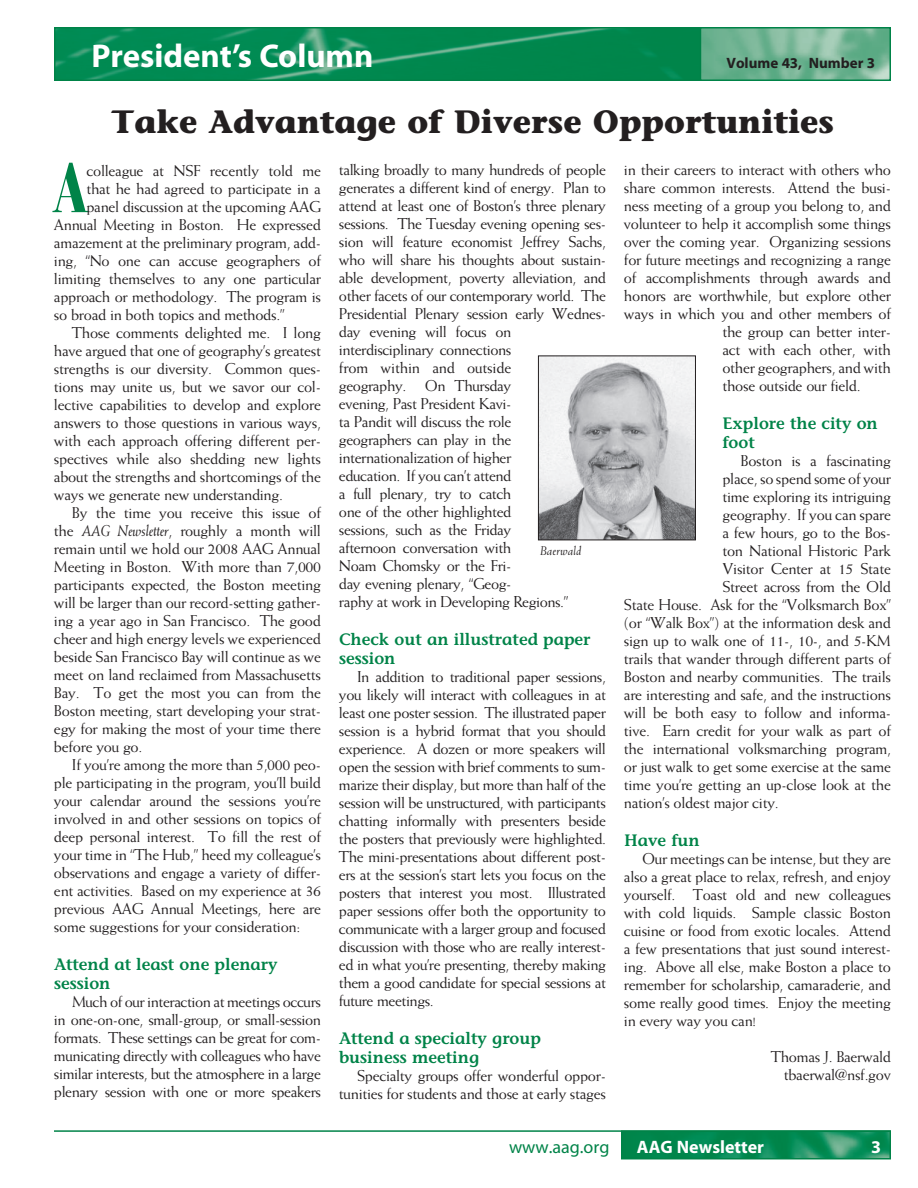
<style>
.page{position:relative;width:918px;height:1188px;background:#fff}
.page>*{position:absolute;margin:0;border:0;box-sizing:border-box;transform-origin:0 0}
.t1{font:700 condensed 70.2px "Bauer Bodoni";color:#008348}
.t2{font:700 33px "Myriad";color:#fff}
.t3{font:700 32.25px "Stone Informal";color:#231f20}
.t4{font:700 18px "Myriad";color:#fff}
.t5{font:18px "Myriad";color:#008348}
.t6{font:600 16.5px/19.5px "Stone Informal";color:#008348}
.t7{font:15.75px/18px "Weiss";letter-spacing:-.02em;color:#231f20;text-align:justify}
.t8{font:700 15px "Myriad";color:#231f20}
.t9{font:italic 12.75px "Weiss";letter-spacing:.01em;color:#231f20}
.s1{font-style:italic}
</style>
<div class="page">
<img style="left:57px;top:30px;width:643px;height:48px">
<div style="left:54px;top:27px;width:837px;height:54px;border:2px solid #008348"></div>
<svg style="left:703px;top:30px;width:185px;height:48px;background:#73b494"></svg>
<div style="left:700px;top:27px;width:191px;height:54px;border:2px solid #008348"></div>
<img style="left:540px;top:358px;width:154px;height:180px">
<div style="left:538px;top:356px;width:158px;height:184px;border:1px solid #231f20"></div>
<img style="left:624px;top:1133px;width:264px;height:23px">
<div style="left:621px;top:1130px;width:270px;height:29px;border:2px solid #008348"></div>
<hr style="left:54px;top:1130px;width:837px;height:2px;background:#008348">
<p class="t2" style="left:91px;top:43px;width:283px">President’s Column</p>
<p class="t8" style="left:726px;top:58px;width:150px">Volume 43, Number 3</p>
<h1 class="t3" style="left:111px;top:109px;width:724px">Take Advantage of Diverse Opportunities</h1>
<p class="t1" style="left:54px;top:161px;width:35px">A</p>
<p class="t7" style="left:86px;top:163px;width:236px">colleague at NSF recently told me</p>
<p class="t7" style="left:86px;top:181px;width:236px">that he had agreed to participate in a</p>
<p class="t7" style="left:86px;top:199px;width:236px">panel discussion at the upcoming AAG</p>
<p class="t7" style="left:54px;top:217px;width:269px">Annual Meeting in Boston. He expressed</p>
<p class="t7" style="left:54px;top:235px;width:269px">amazement at the preliminary program, add-</p>
<p class="t7" style="left:54px;top:253px;width:269px">ing, “No one can accuse geographers of</p>
<p class="t7" style="left:54px;top:271px;width:269px">limiting themselves to any one particular</p>
<p class="t7" style="left:54px;top:289px;width:269px">approach or methodology. The program is</p>
<p class="t7" style="left:54px;top:307px;width:232px">so broad in both topics and methods.”</p>
<p class="t7" style="left:54px;top:325px;width:269px;text-indent:18px">Those comments delighted me. I long have argued that one of geography’s greatest strengths is our diversity. Common ques&shy;tions may unite us, but we savor our col&shy;lective capabilities to develop and explore answers to those questions in various ways, with each approach offering different per&shy;spectives while also shedding new lights about the strengths and shortcomings of the ways we generate new understanding.</p>
<p class="t7" style="left:54px;top:505px;width:269px;text-indent:18px">By the time you receive this issue of the <span class="s1">AAG Newsletter</span>, roughly a month will remain until we hold our 2008 AAG Annual Meeting in Boston. With more than 7,000 participants expected, the Boston meeting will be larger than our record-setting gather&shy;ing a year ago in San Francisco. The good cheer and high energy levels we experienced beside San Francisco Bay will continue as we meet on land reclaimed from Massachusetts Bay. To get the most you can from the Boston meeting, start developing your strat&shy;egy for making the most of your time there before you go.</p>
<p class="t7" style="left:54px;top:757px;width:269px;text-indent:18px">If you’re among the more than 5,000 peo&shy;ple participating in the program, you’ll build your calendar around the sessions you’re involved in and other sessions on topics of deep personal interest. To fill the rest of your time in “The Hub,” heed my colleague’s observations and engage a variety of differ&shy;ent activities. Based on my experience at 36 previous AAG Annual Meetings, here are some suggestions for your consideration:</p>
<h4 class="t6" style="left:54px;top:956px;width:225px">Attend at least one plenary session</h4>
<p class="t7" style="left:54px;top:994px;width:269px;text-indent:18px">Much of our interaction at meetings occurs in one-on-one, small-group, or small-session formats. These settings can be great for com&shy;municating directly with colleagues who have similar interests, but the atmosphere in a large plenary session with one or more speakers</p>
<p class="t7" style="left:339px;top:162px;width:269px;text-align:left">talking broadly to many hundreds of people generates a different kind of energy. Plan to attend at least one of Boston’s three plenary sessions. The Tuesday evening opening ses&shy;sion will feature economist Jeffrey Sachs, who will share his thoughts about sustain&shy;able development, poverty alleviation, and other facets of our contemporary world. The Presidential Plenary session early Wednes&shy;day evening will focus on interdisciplinary connections<br>from within and outside<br>geography. On Thursday<br>evening, Past President Kavi-<br>ta Pandit will discuss the role<br>geographers can play in the internationalization of higher<br>education. If you can’t attend<br>a full plenary, try to catch<br>one of the other highlighted<br>sessions, such as the Friday<br>afternoon conversation with<br>Noam Chomsky or the Fri-<br>day evening plenary, “Geog-<br>raphy at work in Developing Regions.”</p>
<h4 class="t6" style="left:339px;top:631px;width:253px">Check out an illustrated paper session</h4>
<p class="t7" style="left:339px;top:669px;width:269px;text-indent:18px">In addition to traditional paper sessions, you likely will interact with colleagues in at least one poster session. The illustrated paper session is a hybrid format that you should experience. A dozen or more speakers will open the session with brief comments to sum&shy;marize their display, but more than half of the session will be unstructured, with participants chatting informally with presenters beside the posters that previously were highlighted.<br>The mini-presentations about different post&shy;ers at the session’s start lets you focus on the posters that interest you most. Illustrated paper sessions offer both the opportunity to communicate with a larger group and focused discussion with those who are really interest&shy;ed in what you’re presenting, thereby making them a good candidate for special sessions at future meetings.</p>
<h4 class="t6" style="left:339px;top:1030px;width:204px">Attend a specialty group business meeting</h4>
<p class="t7" style="left:339px;top:1068px;width:269px;text-align:right">Specialty groups offer wonderful oppor&shy;tunities for students and those at early stages</p>
<p class="t9" style="left:541px;top:546px;width:43px">Baerwald</p>
<p class="t7" style="left:624px;top:162px;width:269px">in their careers to interact with others who share common interests. Attend the busi&shy;ness meeting of a group you belong to, and volunteer to help it accomplish some things over the coming year. Organizing sessions for future meetings and recognizing a range of accomplishments through awards and honors are worthwhile, but explore other ways in which you and other members of</p>
<p class="t7" style="left:722px;top:324px;width:170px">the group can better inter&shy;act with each other, with other geographers, and with those outside our field.</p>
<h4 class="t6" style="left:722px;top:415px;width:157px">Explore the city on foot</h4>
<p class="t7" style="left:722px;top:453px;width:170px;text-indent:18px">Boston is a fascinating place, so spend some of your time exploring its intriguing geography. If you can spare a few hours, go to the Bos&shy;ton National Historic Park Visitor Center at 15 State Street across from the Old</p>
<p class="t7" style="left:624px;top:597px;width:269px">State House. Ask for the “Volksmarch Box” (or “Walk Box”) at the information desk and sign up to walk one of 11-, 10-, and 5-KM trails that wander through different parts of Boston and nearby communities. The trails are interesting and safe, and the instructions will be both easy to follow and informa&shy;tive. Earn credit for your walk as part of the international volksmarching program, or just walk to get some exercise at the same time you’re getting an up-close look at the nation’s oldest major city.</p>
<h4 class="t6" style="left:624px;top:832px;width:77px">Have fun</h4>
<p class="t7" style="left:624px;top:851px;width:269px;text-indent:18px">Our meetings can be intense, but they are also a great place to relax, refresh, and enjoy yourself. Toast old and new colleagues with cold liquids. Sample classic Boston cuisine or food from exotic locales. Attend a few presentations that just sound interest&shy;ing. Above all else, make Boston a place to remember for scholarship, camaraderie, and some really good times. Enjoy the meeting in every way you can!</p>
<p class="t7" style="left:771px;top:1049px;width:122px;text-align:right">Thomas J. Baerwald tbaerwal@nsf.gov</p>
<p class="t5" style="left:509px;top:1140px;width:102px">www.aag.org</p>
<p class="t4" style="left:637px;top:1140px;width:129px">AAG Newsletter</p>
<p class="t4" style="left:871px;top:1140px;width:11px">3</p>
</div>
